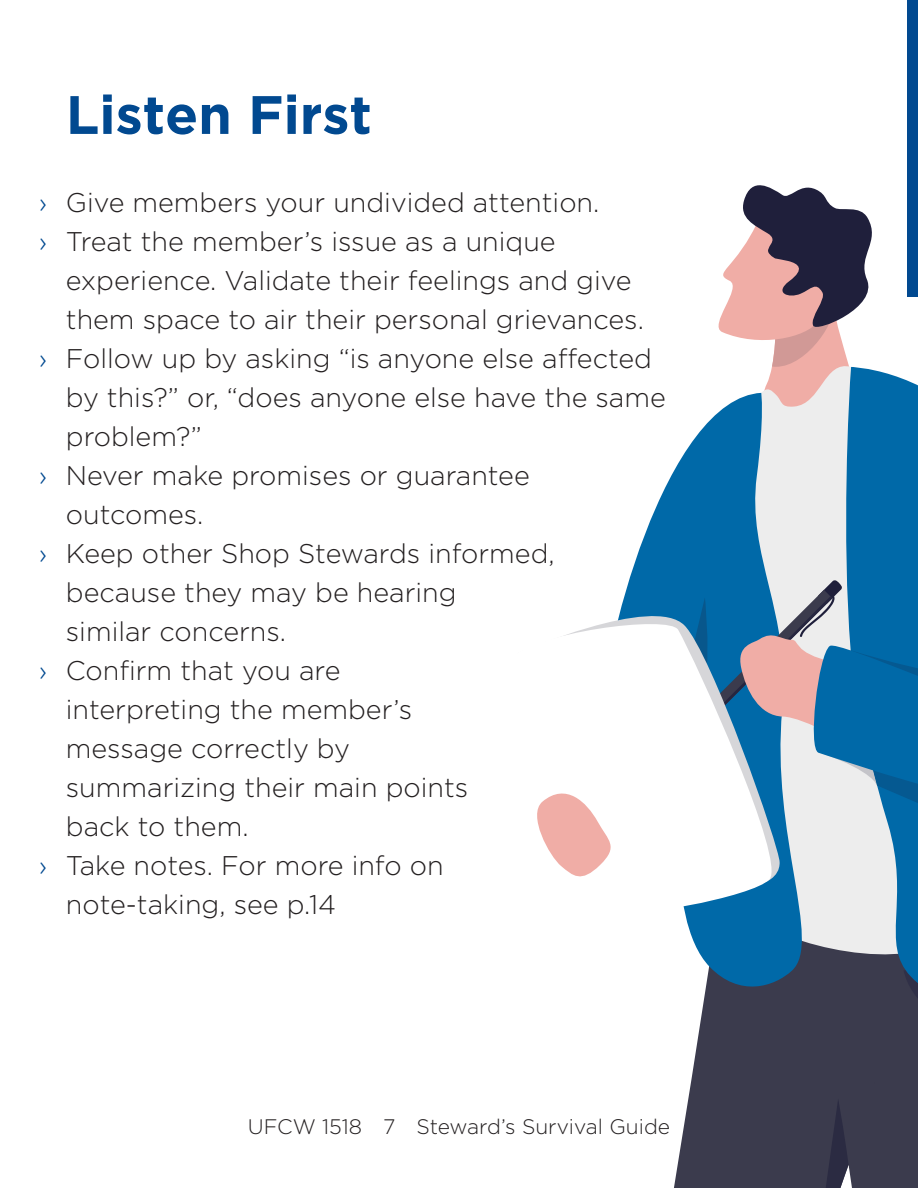
<style>
.page{position:relative;width:918px;height:1188px;background:#fff}
.page>*{position:absolute;margin:0;border:0;box-sizing:border-box;transform-origin:0 0}
.Subtitle{font:700 54px "Gotham";color:#014990}
.t1{font:300 27px/39px "Gotham";color:#231f20}
.t2{font:300 21px "Gotham";color:#231f20}
.s1{color:#014990}
</style>
<div class="page">
<svg style="left:718px;top:185px;width:154px;height:175px"></svg>
<div style="left:674px;top:968px;width:244px;height:220px;background:#3b3b4d"></div>
<svg style="left:816px;top:1099px;width:33px;height:89px;background:#3b3b4f"></svg>
<svg style="left:904px;top:1016px;width:14px;height:41px"></svg>
<svg style="left:760px;top:360px;width:92px;height:608px;background:#e1c6c5"></svg>
<svg style="left:625px;top:393px;width:198px;height:605px"></svg>
<svg style="left:842px;top:367px;width:76px;height:649px;background:#7592a9"></svg>
<svg style="left:807px;top:395px;width:111px;height:154px;background:#5598c0"></svg>
<svg style="left:687px;top:549px;width:231px;height:307px;background:#689cbf"></svg>
<svg style="left:619px;top:594px;width:161px;height:20px;background:#0f71ac"></svg>
<svg style="left:564px;top:614px;width:222px;height:308px"></svg>
<svg style="left:537px;top:792px;width:82px;height:92px"></svg>
<div style="left:907px;top:0;width:11px;height:297px;background:#014990"></div>
<p class="Subtitle" style="left:66px;top:84px;width:308px">Listen First</p>
<p class="t1" style="left:39px;top:183px;width:562px"><span class="s1">›</span> Give members your undivided attention.</p>
<p class="t1" style="left:66px;top:222px;width:580px;text-indent:-27px"><span class="s1">›</span> Treat the member’s issue as a unique experience. Validate their feelings and give them space to air their personal grievances.</p>
<p class="t1" style="left:66px;top:339px;width:602px;text-indent:-27px"><span class="s1">›</span> Follow up by asking “is anyone else affected by this?” or, “does anyone else have the same problem?”</p>
<p class="t1" style="left:66px;top:456px;width:465px;text-indent:-27px"><span class="s1">›</span> Never make promises or guarantee outcomes.</p>
<p class="t1" style="left:66px;top:534px;width:490px;text-indent:-27px"><span class="s1">›</span> Keep other Shop Stewards informed, because they may be hearing<br>similar concerns.</p>
<p class="t1" style="left:66px;top:651px;width:404px;text-indent:-27px"><span class="s1">›</span> Confirm that you are interpreting the member’s message correctly by summarizing their main points back to them.</p>
<p class="t1" style="left:66px;top:846px;width:379px;text-indent:-27px"><span class="s1">›</span> Take notes. For more info on note-taking, see p.14</p>
<p class="t2" style="left:248px;top:1115px;width:424px">UFCW 1518 7 Steward’s Survival Guide</p>
</div>
